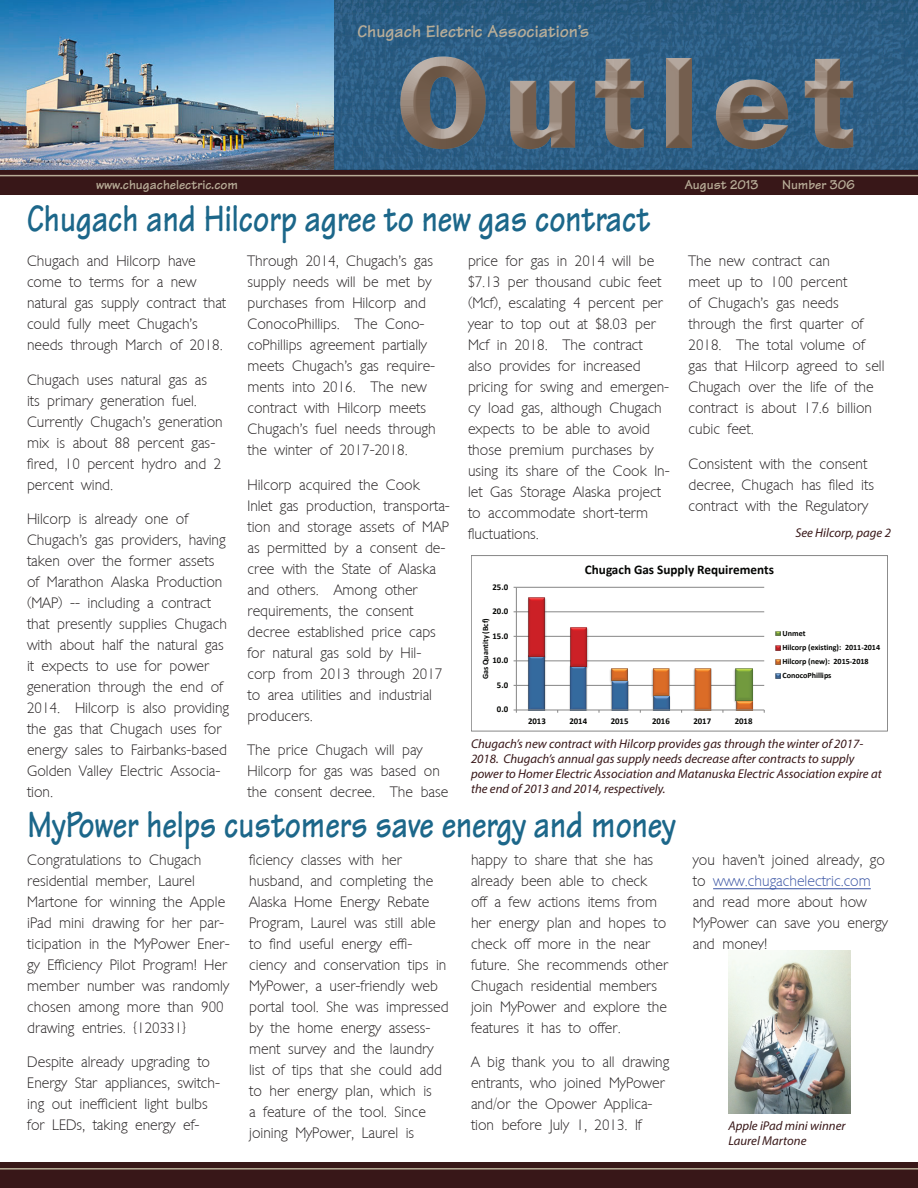
<style>
.page{position:relative;width:918px;height:1188px;background:#fff}
.page>*{position:absolute;margin:0;border:0;box-sizing:border-box;transform-origin:0 0}
.t1{font:800 135px "Franklin Gothic";letter-spacing:.1em;color:#816b5b}
.t2{font:700 39.3px "Tekton";color:#1c678a;scale:.8 1}
.t3{font:700 18px "Tekton";color:#b8ad98}
.t4{font:15px/21px "Stewardson";color:#231f20}
.t5{font:700 13.65px "Tekton";color:#b8ad98}
.t6{font:700 13.2px "Calibri";color:#040503}
.t7{font:italic 12.75px/15px "Myriad Pro";color:#381718}
.t8{font:700 8.85px "Calibri";letter-spacing:.005em;color:#040503}
.t9{font:700 8.1px/14.1px "Calibri";letter-spacing:-.005em;color:#040503}
.s1{color:#3853a3}
</style>
<div class="page">
<div style="left:0;top:169px;width:918px;height:26px;background:#381718"></div>
<div style="left:0;top:1163px;width:918px;height:25px;background:#381718"></div>
<hr style="left:0;top:175px;width:918px;height:1px;background:#b8ad98">
<hr style="left:0;top:1168px;width:918px;height:2px;background:#b8ad98">
<img style="left:0;top:0;width:918px;height:169px">
<div style="left:385px;top:41px;width:483px;height:111px;background:#fff;opacity:.75"></div>
<div style="left:386px;top:48px;width:482px;height:116px;background:#b8ad98;opacity:.75"></div>
<img style="left:1px;top:0;width:333px;height:169px">
<hr style="left:516px;top:685px;width:248px;height:1px;background:#868686">
<hr style="left:516px;top:661px;width:248px;height:1px;background:#868686">
<hr style="left:516px;top:636px;width:248px;height:1px;background:#868686">
<hr style="left:516px;top:612px;width:248px;height:1px;background:#868686">
<hr style="left:516px;top:587px;width:248px;height:1px;background:#868686">
<img style="left:526px;top:597px;width:63px;height:73px">
<img style="left:752px;top:668px;width:2px;height:36px">
<img style="left:529px;top:656px;width:140px;height:54px">
<img style="left:611px;top:668px;width:141px;height:42px">
<img style="left:529px;top:597px;width:58px;height:69px">
<img style="left:735px;top:668px;width:17px;height:32px">
<hr style="left:516px;top:587px;width:1px;height:123px;background:#868686">
<hr style="left:516px;top:710px;width:248px;height:1px;background:#868686">
<svg style="left:776px;top:631px;width:5px;height:5px"></svg>
<svg style="left:776px;top:645px;width:5px;height:5px"></svg>
<svg style="left:776px;top:659px;width:5px;height:5px"></svg>
<svg style="left:776px;top:673px;width:5px;height:5px"></svg>
<div style="left:471px;top:555px;width:417px;height:176px;border:1px solid #868686"></div>
<hr style="left:713px;top:888px;width:158px;height:1px;background:#3853a3">
<img style="left:728px;top:950px;width:122px;height:163px">
<p class="t5" style="left:96px;top:176px;width:143px">www.chugachelectric.com</p>
<p class="t3" style="left:357px;top:20px;width:233px">Chugach Electric Association’s</p>
<h1 class="t1" style="left:396px;top:15px;width:460px">Outlet</h1>
<p class="t5" style="left:684px;top:176px;width:75px">August 2013</p>
<p class="t5" style="left:782px;top:176px;width:74px">Number 306</p>
<h2 class="t2" style="left:27px;top:194px;width:781px">Chugach and Hilcorp agree to new gas contract</h2>
<p class="t4" style="left:27px;top:251px;width:201px">Chugach and Hilcorp have come to terms for a new natural gas supply contract that could fully meet Chugach’s needs through March of 2018.</p>
<p class="t4" style="left:27px;top:370px;width:197px">Chugach uses natural gas as its primary generation fuel.<br>Currently Chugach’s generation mix is about 88 percent gas&shy;fired, 10 percent hydro and 2 percent wind.</p>
<p class="t4" style="left:27px;top:509px;width:204px">Hilcorp is already one of<br>Chugach’s gas providers, having taken over the former assets of Marathon Alaska Production (MAP) -- including a contract that presently supplies Chugach with about half the natural gas it expects to use for power generation through the end of<br>2014. Hilcorp is also providing the gas that Chugach uses for energy sales to Fairbanks-based<br>Golden Valley Electric Associa&shy;tion.</p>
<p class="t4" style="left:248px;top:251px;width:190px">Through 2014, Chugach’s gas supply needs will be met by purchases from Hilcorp and<br>ConocoPhillips. The Cono&shy;coPhillips agreement partially meets Chugach’s gas require&shy;ments into 2016. The new contract with Hilcorp meets<br>Chugach’s fuel needs through the winter of 2017-2018.</p>
<p class="t4" style="left:248px;top:475px;width:204px">Hilcorp acquired the Cook<br>Inlet gas production, transporta&shy;tion and storage assets of MAP as permitted by a consent de&shy;cree with the State of Alaska and others. Among other requirements, the consent decree established price caps for natural gas sold by Hil&shy;corp from 2013 through 2017 to area utilities and industrial producers.</p>
<p class="t4" style="left:248px;top:740px;width:202px">The price Chugach will pay<br>Hilcorp for gas was based on the consent decree. The base</p>
<p class="t4" style="left:468px;top:251px;width:203px">price for gas in 2014 will be $7.13 per thousand cubic feet (Mcf), escalating 4 percent per year to top out at $8.03 per<br>Mcf in 2018. The contract also provides for increased pricing for swing and emergen&shy;cy load gas, although Chugach expects to be able to avoid those premium purchases by using its share of the Cook In&shy;let Gas Storage Alaska project to accommodate short-term fluctuations.</p>
<p class="t4" style="left:688px;top:251px;width:198px">The new contract can<br>meet up to 100 percent<br>of Chugach’s gas needs through the first quarter of<br>2018. The total volume of gas that Hilcorp agreed to sell<br>Chugach over the life of the contract is about 17.6 billion cubic feet.</p>
<p class="t4" style="left:688px;top:454px;width:187px">Consistent with the consent decree, Chugach has filed its contract with the Regulatory</p>
<p class="t7" style="left:795px;top:525px;width:97px">See Hilcorp, page 2</p>
<p class="t8" style="left:492px;top:581px;width:17px">25.0</p>
<p class="t8" style="left:492px;top:606px;width:17px">20.0</p>
<p class="t9" style="left:478px;top:679px;width:63px;rotate:-90deg">Gas Quantity (Bcf)</p>
<p class="t8" style="left:492px;top:630px;width:17px">15.0</p>
<p class="t8" style="left:492px;top:655px;width:17px">10.0</p>
<p class="t8" style="left:497px;top:679px;width:13px">5.0</p>
<p class="t8" style="left:497px;top:704px;width:13px">0.0</p>
<p class="t6" style="left:585px;top:561px;width:191px">Chugach Gas Supply Requirements</p>
<p class="t8" style="left:528px;top:715px;width:19px">2013</p>
<p class="t8" style="left:569px;top:715px;width:19px">2014</p>
<p class="t8" style="left:611px;top:715px;width:19px">2015</p>
<p class="t8" style="left:652px;top:715px;width:19px">2016</p>
<p class="t8" style="left:693px;top:715px;width:19px">2017</p>
<p class="t8" style="left:735px;top:715px;width:19px">2018</p>
<p class="t9" style="left:783px;top:626px;width:99px">Unmet<br>Hilcorp (existing): 2011-2014<br>Hilcorp (new): 2015-2018<br>ConocoPhillips</p>
<p class="t7" style="left:471px;top:736px;width:412px">Chugach’s new contract with Hilcorp provides gas through the winter of 2017- 2018. Chugach’s annual gas supply needs decrease after contracts to supply power to Homer Electric Association and Matanuska Electric Association expire at the end of 2013 and 2014, respectively.</p>
<h2 class="t2" style="left:27px;top:799px;width:813px">MyPower helps customers save energy and money</h2>
<p class="t4" style="left:27px;top:850px;width:204px">Congratulations to Chugach residential member, Laurel<br>Martone for winning the Apple iPad mini drawing for her par&shy;ticipation in the MyPower Ener&shy;gy Efficiency Pilot Program! Her member number was randomly chosen among more than 900 drawing entries. {120331}</p>
<p class="t4" style="left:27px;top:1052px;width:194px">Despite already upgrading to<br>Energy Star appliances, switch&shy;ing out inefficient light bulbs for LEDs, taking energy ef-</p>
<p class="t4" style="left:249px;top:850px;width:201px">ficiency classes with her husband, and completing the<br>Alaska Home Energy Rebate<br>Program, Laurel was still able to find useful energy effi&shy;ciency and conservation tips in<br>MyPower, a user-friendly web portal tool. She was impressed by the home energy assess&shy;ment survey and the laundry list of tips that she could add to her energy plan, which is<br>a feature of the tool. Since joining MyPower, Laurel is</p>
<p class="t4" style="left:471px;top:850px;width:199px">happy to share that she has already been able to check<br>off a few actions items from her energy plan and hopes to check off more in the near future. She recommends other<br>Chugach residential members join MyPower and explore the features it has to offer.</p>
<p class="t4" style="left:471px;top:1052px;width:200px">A big thank you to all drawing entrants, who joined MyPower and/or the Opower Applica&shy;tion before July 1, 2013. If</p>
<p class="t4" style="left:693px;top:850px;width:197px">you haven’t joined already, go to <span class="s1">www.chugachelectric.com </span>and read more about how<br>MyPower can save you energy and money!</p>
<p class="t7" style="left:728px;top:1118px;width:119px">Apple iPad mini winner<br>Laurel Martone</p>
</div>
